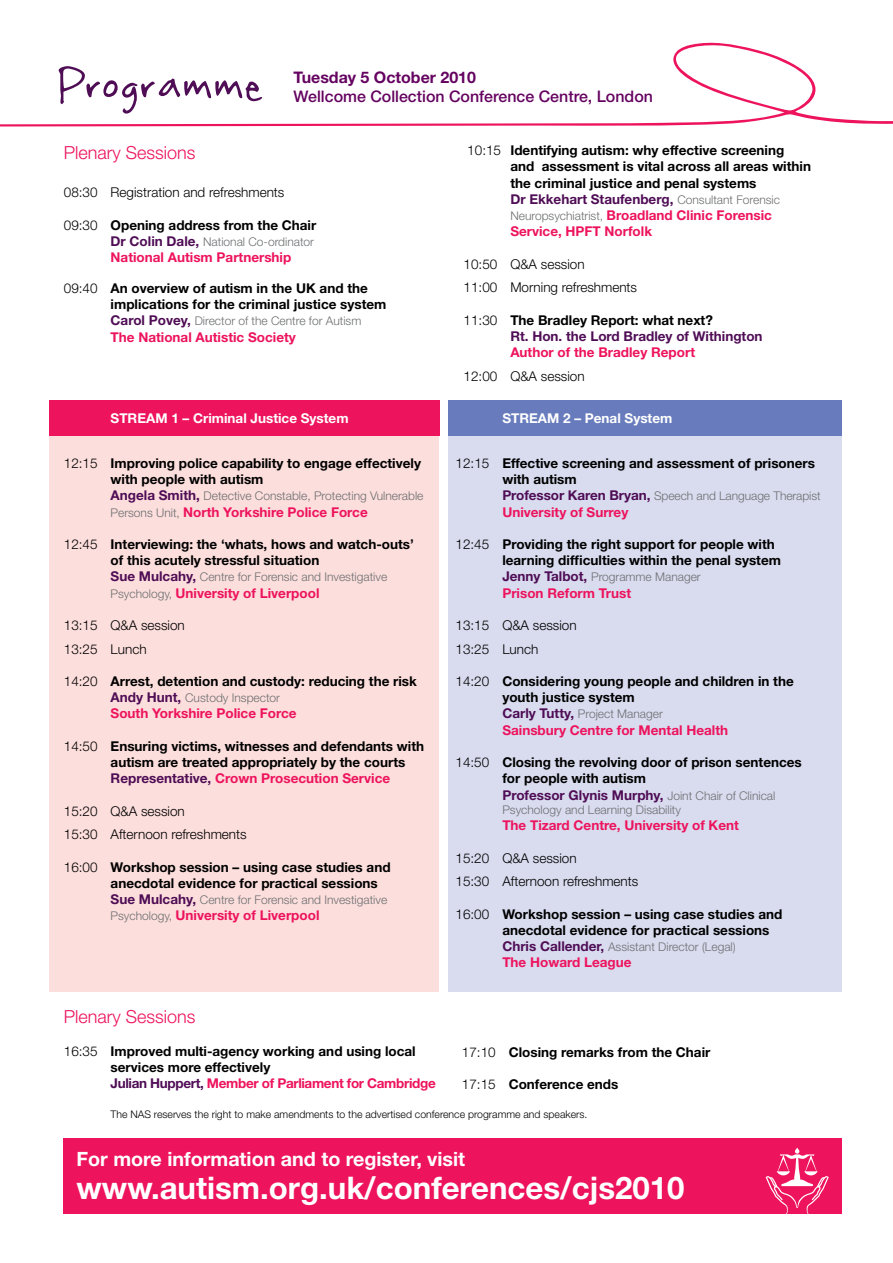
<style>
.page{position:relative;width:893px;height:1263px;background:#fff}
.page>*{position:absolute;margin:0;border:0;box-sizing:border-box;transform-origin:0 0}
.t1{font:58.95px "Rabiohead";color:#4f0d55}
.t2{font:700 31.2px "Helvetica Neue";color:#fff}
.t3{font:700 19.65px "Helvetica Neue";color:#fff}
.t4{font:300 18px "Helvetica Neue";color:#ed135d}
.t5{font:500 15.9px "Helvetica Neue";color:#650360}
.t6{font:700 15.9px "Helvetica Neue";color:#650360}
.t7{font:700 13.5px/16.2px "Helvetica Neue";color:#000}
.t8{font:700 13.5px "Helvetica Neue";color:#ed135d}
.t9{font:300 13.5px/23.7px "Helvetica Neue";color:#000}
.t10{font:700 13.5px/16.2px "Helvetica Neue";color:#4f0d55}
.t11{font:700 13.5px "Helvetica Neue";color:#fff}
.t12{font:300 12px "Helvetica Neue";color:#6d6f71}
.t13{font:300 10.5px "Helvetica Neue";color:#000}
.s1{font-weight:300}
.s2{font-weight:700;font-size:13.5px;color:#4f0d55}
.s3{font-weight:300;font-size:12px;color:#6d6f71}
.s4{color:#4f0d55}
.s5{color:#ed135d}
.s6{font-weight:300;color:#000}
.s7{color:#000}
</style>
<div class="page">
<div style="left:64px;top:1138px;width:778px;height:75px;background:#ed135d"></div>
<svg style="left:766px;top:1148px;width:63px;height:66px"></svg>
<svg style="left:0;top:43px;width:893px;height:84px"></svg>
<div style="left:49px;top:418px;width:389px;height:574px;background:#fcdedc"></div>
<div style="left:448px;top:414px;width:394px;height:577px;background:#d9dcef"></div>
<div style="left:49px;top:400px;width:391px;height:36px;background:#ed135d"></div>
<div style="left:449px;top:400px;width:393px;height:36px;background:#687cbd"></div>
<h1 class="t1" style="left:56px;top:47px;width:208px">Programme</h1>
<p class="t6" style="left:293px;top:67px;width:184px">Tuesday 5 October 2010</p>
<p class="t5" style="left:293px;top:87px;width:361px">Wellcome Collection Conference Centre, London</p>
<h3 class="t4" style="left:64px;top:141px;width:133px">Plenary Sessions</h3>
<p class="t9" style="left:64px;top:181px;width:222px">08:30 Registration and refreshments</p>
<p class="t7" style="left:64px;top:217px;width:254px"><span class="s1">09:30</span> Opening address from the Chair</p>
<p class="t12" style="left:111px;top:234px;width:205px"><span class="s2">Dr Colin Dale,</span> National Co-ordinator</p>
<p class="t8" style="left:111px;top:249px;width:182px">National Autism Partnership</p>
<p class="t7" style="left:111px;top:280px;width:277px;text-indent:-47px"><span class="s1">09:40</span> An overview of autism in the UK and the implications for the criminal justice system</p>
<p class="t12" style="left:111px;top:314px;width:252px"><span class="s2">Carol Povey,</span> Director of the Centre for Autism</p>
<p class="t8" style="left:111px;top:328px;width:187px">The National Autistic Society</p>
<p class="t11" style="left:111px;top:410px;width:20px">Stream</p>
<p class="t11" style="left:171px;top:410px;width:179px">1 – Criminal Justice System</p>
<p class="t7" style="left:111px;top:455px;width:312px;text-indent:-47px"><span class="s1">12:15</span> Improving police capability to engage effectively with people with autism</p>
<p class="t12" style="left:111px;top:489px;width:314px"><span class="s2">Angela Smith,</span> Detective Constable, Protecting Vulnerable</p>
<p class="t8" style="left:111px;top:503px;width:259px"><span class="s3">Persons Unit,</span> North Yorkshire Police Force</p>
<p class="t7" style="left:111px;top:536px;width:305px;text-indent:-47px"><span class="s1">12:45</span> Interviewing: the ‘whats, hows and watch-outs’ of this acutely stressful situation</p>
<p class="t12" style="left:111px;top:570px;width:278px"><span class="s2">Sue Mulcahy,</span> Centre for Forensic and Investigative</p>
<p class="t8" style="left:111px;top:584px;width:210px"><span class="s3">Psychology,</span> University of Liverpool</p>
<p class="t9" style="left:64px;top:613px;width:123px">13:15 Q&amp;A session<br>13:25 Lunch</p>
<p class="t7" style="left:64px;top:673px;width:355px"><span class="s1">14:20</span> Arrest, detention and custody: reducing the risk</p>
<p class="t12" style="left:111px;top:691px;width:171px"><span class="s2">Andy Hunt,</span> Custody Inspector</p>
<p class="t8" style="left:111px;top:705px;width:188px">South Yorkshire Police Force</p>
<p class="t7" style="left:111px;top:738px;width:315px;text-indent:-47px"><span class="s1">14:50</span> Ensuring victims, witnesses and defendants with autism are treated appropriately by the courts<br><span class="s4">Representative,</span> <span class="s5">Crown Prosecution Service</span></p>
<p class="t9" style="left:64px;top:799px;width:184px">15:20 Q&amp;A session<br>15:30 Afternoon refreshments</p>
<p class="t7" style="left:111px;top:858px;width:281px;text-indent:-47px"><span class="s1">16:00</span> Workshop session – using case studies and anecdotal evidence for practical sessions</p>
<p class="t12" style="left:111px;top:892px;width:278px"><span class="s2">Sue Mulcahy,</span> Centre for Forensic and Investigative</p>
<p class="t8" style="left:111px;top:907px;width:210px"><span class="s3">Psychology,</span> University of Liverpool</p>
<p class="t7" style="left:510px;top:142px;width:302px;text-indent:-43px"><span class="s1">10:15</span> Identifying autism: why effective screening and assessment is vital across all areas within the criminal justice and penal systems<br><span class="s4">Dr Ekkehart Staufenberg,</span> <span class="s3">Consultant Forensic Neuropsychiatrist,</span> <span class="s5">Broadland Clinic Forensic Service, HPFT Norfolk</span></p>
<p class="t9" style="left:464px;top:252px;width:175px">10:50 Q&amp;A session<br>11:00 Morning refreshments</p>
<p class="t10" style="left:510px;top:312px;width:254px;text-indent:-47px"><span class="s6">11:30</span> <span class="s7">The Bradley Report: what next?<br></span>Rt. Hon. the Lord Bradley of Withington</p>
<p class="t8" style="left:510px;top:344px;width:186px">Author of the Bradley Report</p>
<p class="t9" style="left:464px;top:364px;width:123px">12:00 Q&amp;A session</p>
<p class="t11" style="left:502px;top:410px;width:20px">Stream</p>
<p class="t11" style="left:563px;top:410px;width:111px">2 – Penal System</p>
<p class="t7" style="left:502px;top:455px;width:314px;text-indent:-47px"><span class="s1">12:15</span> Effective screening and assessment of prisoners with autism</p>
<p class="t12" style="left:502px;top:489px;width:320px"><span class="s2">Professor Karen Bryan,</span> Speech and Language Therapist</p>
<p class="t8" style="left:502px;top:503px;width:128px">University of Surrey</p>
<p class="t7" style="left:502px;top:536px;width:280px;text-indent:-47px"><span class="s1">12:45</span> Providing the right support for people with learning difficulties within the penal system</p>
<p class="t12" style="left:502px;top:570px;width:200px"><span class="s2">Jenny Talbot,</span> Programme Manager</p>
<p class="t8" style="left:502px;top:584px;width:130px">Prison Reform Trust</p>
<p class="t9" style="left:456px;top:613px;width:123px">13:15 Q&amp;A session<br>13:25 Lunch</p>
<p class="t7" style="left:502px;top:673px;width:293px;text-indent:-47px"><span class="s1">14:20</span> Considering young people and children in the youth justice system</p>
<p class="t12" style="left:502px;top:707px;width:162px"><span class="s2">Carly Tutty,</span> Project Manager</p>
<p class="t8" style="left:502px;top:721px;width:227px">Sainsbury Centre for Mental Health</p>
<p class="t7" style="left:502px;top:754px;width:301px;text-indent:-47px"><span class="s1">14:50</span> Closing the revolving door of prison sentences for people with autism<br><span class="s4">Professor Glynis Murphy,</span> <span class="s3">Joint Chair of Clinical</span></p>
<p class="t12" style="left:502px;top:802px;width:180px">Psychology and Learning Disability</p>
<p class="t8" style="left:502px;top:817px;width:238px">The Tizard Centre, University of Kent</p>
<p class="t9" style="left:456px;top:845px;width:184px">15:20 Q&amp;A session<br>15:30 Afternoon refreshments</p>
<p class="t7" style="left:502px;top:905px;width:281px;text-indent:-47px"><span class="s1">16:00</span> Workshop session – using case studies and anecdotal evidence for practical sessions</p>
<p class="t12" style="left:502px;top:939px;width:235px"><span class="s2">Chris Callender,</span> Assistant Director (Legal)</p>
<p class="t8" style="left:502px;top:954px;width:131px">The Howard League</p>
<h3 class="t4" style="left:64px;top:1005px;width:133px">Plenary Sessions</h3>
<p class="t7" style="left:111px;top:1042px;width:327px;text-indent:-47px"><span class="s1">16:35</span> Improved multi-agency working and using local services more effectively<br><span class="s4">Julian Huppert,</span> <span class="s5">Member of Parliament for Cambridge</span></p>
<p class="t7" style="left:462px;top:1043px;width:250px"><span class="s1">17:10</span> Closing remarks from the Chair</p>
<p class="t7" style="left:462px;top:1076px;width:158px"><span class="s1">17:15</span> Conference ends</p>
<p class="t13" style="left:111px;top:1108px;width:478px">The NAS reserves the right to make amendments to the advertised conference programme and speakers.</p>
<h3 class="t3" style="left:77px;top:1147px;width:390px">For more information and to register, visit</h3>
<h2 class="t2" style="left:77px;top:1168px;width:609px">www.autism.org.uk/conferences/cjs2010</h2>
</div>
